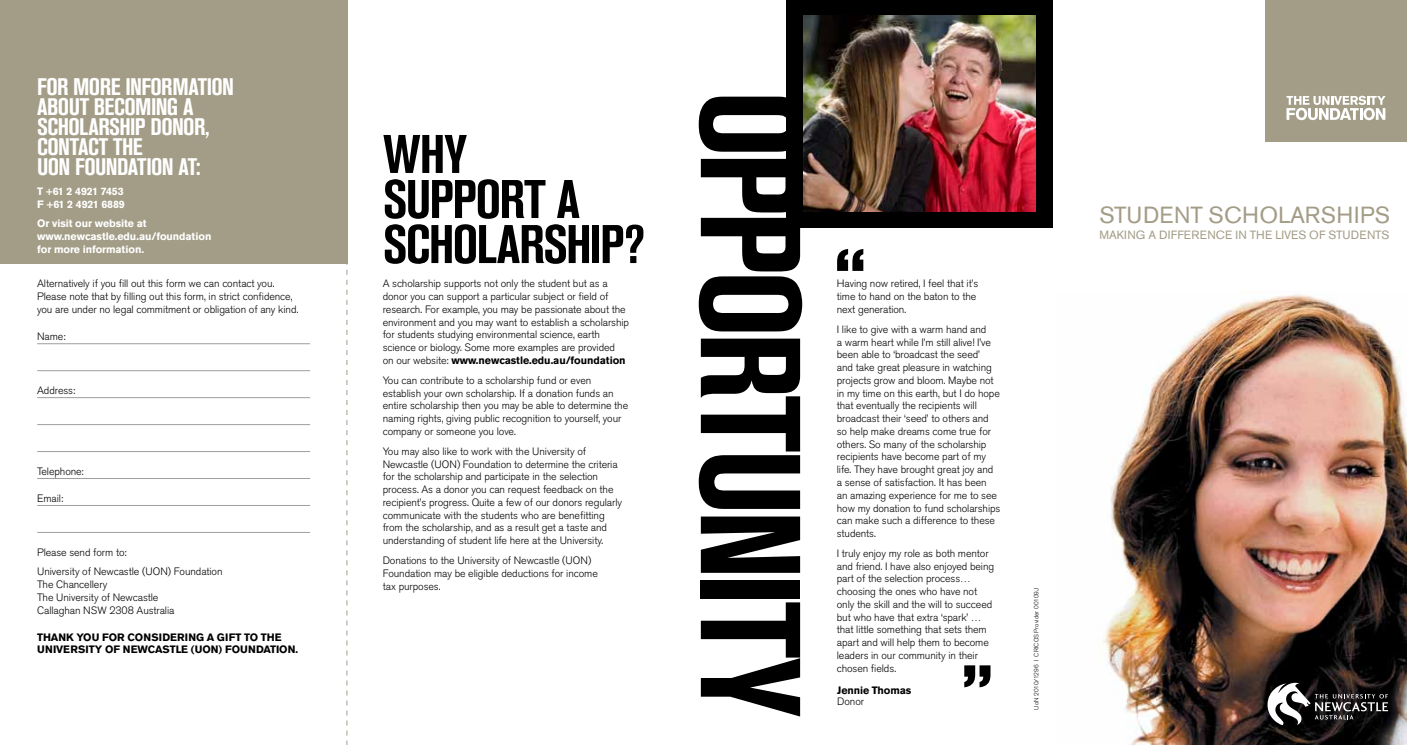
<style>
.page{position:relative;width:1407px;height:745px;background:#fff}
.page>*{position:absolute;margin:0;border:0;box-sizing:border-box;transform-origin:0 0}
.t1{font:700 140.62px "Akzidenz Grot Con BQ";letter-spacing:-.04em;color:#000}
.t2{font:700 53.75px/45px "Akzidenz Grot Con BQ";letter-spacing:-.03em;color:#000}
.t3{font:700 23.75px/20px "Akzidenz Grot Con BQ";letter-spacing:-.025em;color:#fff}
.t4{font:23.12px "Akzidenz Grotesk BQ";color:#a39d87}
.t5{font:11.88px "Akzidenz Grotesk BQ";letter-spacing:.01em;color:#a39d87}
.t6{font:300 10.62px/12.8px "Akzidenz Grotesk BQ";letter-spacing:-.01em;color:#000}
.t7{font:700 10.62px/12.8px "Akzidenz Grotesk BQ";letter-spacing:-.01em;color:#fff}
.t8{font:700 10.62px/12.8px "Akzidenz Grotesk BQ";color:#000}
.t9{font:300 6.25px "Akzidenz Grotesk BQ";letter-spacing:.01em;color:#000}
.s1{font-weight:700}
</style>
<div class="page">
<img style="left:1099px;top:292px;width:308px;height:452px">
<div style="left:786px;top:0;width:266px;height:228px;background:#000"></div>
<img style="left:803px;top:16px;width:232px;height:196px">
<svg style="left:837px;top:249px;width:26px;height:22px"></svg>
<svg style="left:964px;top:665px;width:26px;height:22px"></svg>
<hr style="left:37px;top:343px;width:273px;height:1px;background:#9c9e9f">
<hr style="left:37px;top:370px;width:273px;height:1px;background:#9c9e9f">
<hr style="left:37px;top:397px;width:273px;height:1px;background:#9c9e9f">
<hr style="left:37px;top:424px;width:273px;height:1px;background:#9c9e9f">
<hr style="left:37px;top:451px;width:273px;height:1px;background:#9c9e9f">
<hr style="left:37px;top:478px;width:273px;height:1px;background:#9c9e9f">
<hr style="left:37px;top:505px;width:273px;height:1px;background:#9c9e9f">
<hr style="left:37px;top:531px;width:273px;height:1px;background:#9c9e9f">
<div style="left:0;top:0;width:347px;height:263px;background:#a39d87"></div>
<svg style="left:347px;top:0;width:1px;height:744px"></svg>
<div style="left:1265px;top:0;width:142px;height:141px;background:#a39d87"></div>
<svg style="left:1286px;top:96px;width:99px;height:24px"></svg>
<svg style="left:1267px;top:682px;width:121px;height:42px"></svg>
<h3 class="t3" style="left:37px;top:77px;width:171px;text-indent:135px">MATION<br>ABOUT BECOMING A<br>SCHOLARSHIP DONOR</h3>
<h3 class="t3" style="left:205px;top:117px;width:6px">,</h3>
<h3 class="t3" style="left:37px;top:137px;width:110px">CONTACT THE<br>UON FOUNDATION</h3>
<h3 class="t3" style="left:37px;top:77px;width:99px">FOR MORE INFOR</h3>
<h3 class="t3" style="left:178px;top:157px;width:23px">AT:</h3>
<p class="t7" style="left:37px;top:185px;width:89px">T +61 2 4921 7453<br>F +61 2 4921 6889</p>
<p class="t7" style="left:37px;top:217px;width:176px">Or visit our website at www.newcastle.edu.au/foundation for more information.</p>
<p class="t6" style="left:37px;top:277px;width:263px">Alternatively if you fill out this form we can contact you.<br>Please note that by filling out this form, in strict confidence, you are under no legal commitment or obligation of any kind.</p>
<p class="t6" style="left:37px;top:330px;width:30px">Name:</p>
<p class="t6" style="left:37px;top:384px;width:39px">Address:</p>
<p class="t6" style="left:37px;top:464px;width:48px">Telephone:</p>
<p class="t6" style="left:37px;top:491px;width:28px">Email:</p>
<p class="t6" style="left:37px;top:541px;width:187px;line-height:19.9px">Please send form to:<br>University of Newcastle (UON) Foundation</p>
<p class="t6" style="left:37px;top:578px;width:139px">The Chancellery<br>The University of Newcastle<br>Callaghan NSW 2308 Australia</p>
<p class="t8" style="left:37px;top:630px;width:262px">THANK YOU FOR CONSIDERING A GIFT TO THE<br>UNIVERSITY OF NEWCASTLE (UON) FOUNDATION.</p>
<h2 class="t2" style="left:383px;top:133px;width:264px">WHY<br>SUPPORT A<br>SCHOLARSHIP?</h2>
<p class="t6" style="left:383px;top:277px;width:248px">A scholarship supports not only the student but as a donor you can support a particular subject or field of research. For example, you may be passionate about the environment and you may want to establish a scholarship for students studying environmental science, earth science or biology. Some more examples are provided<br>on our website: <span class="s1">www.newcastle.edu.au/foundation</span></p>
<p class="t6" style="left:383px;top:374px;width:247px">You can contribute to a scholarship fund or even establish your own scholarship. If a donation funds an entire scholarship then you may be able to determine the naming rights, giving public recognition to yourself, your company or someone you love.</p>
<p class="t6" style="left:383px;top:444px;width:241px">You may also like to work with the University of Newcastle (UON) Foundation to determine the criteria for the scholarship and participate in the selection process. As a donor you can request feedback on the recipient’s progress. Quite a few of our donors regularly communicate with the students who are benefitting from the scholarship, and as a result get a taste and understanding of student life here at the University.</p>
<p class="t6" style="left:383px;top:554px;width:217px">Donations to the University of Newcastle (UON)<br>Foundation may be eligible deductions for income tax purposes.</p>
<h1 class="t1" style="left:830px;top:90px;width:627px;rotate:90deg">OPPORTUNITY</h1>
<p class="t6" style="left:837px;top:277px;width:143px">Having now retired, I feel that it’s time to hand on the baton to the next generation.</p>
<p class="t6" style="left:837px;top:323px;width:165px">I like to give with a warm hand and<br>a warm heart while I’m still alive! I’ve been able to ‘broadcast the seed’<br>and take great pleasure in watching projects grow and bloom. Maybe not in my time on this earth, but I do hope that eventually the recipients will broadcast their ‘seed’ to others and so help make dreams come true for others. So many of the scholarship recipients have become part of my life. They have brought great joy and a sense of satisfaction. It has been<br>an amazing experience for me to see how my donation to fund scholarships can make such a difference to these students.</p>
<p class="t6" style="left:837px;top:546px;width:159px">I truly enjoy my role as both mentor and friend. I have also enjoyed being part of the selection process… choosing the ones who have not only the skill and the will to succeed but who have that extra ‘spark’ … that little something that sets them apart and will help them to become leaders in our community in their chosen fields.</p>
<p class="t8" style="left:837px;top:683px;width:76px">Jennie Thomas</p>
<p class="t6" style="left:837px;top:695px;width:28px">Donor</p>
<p class="t9" style="left:1033px;top:709px;width:123px;rotate:-90deg">UoN 2010/1296 I CRICOS Provider 00109J</p>
<h3 class="t4" style="left:1099px;top:201px;width:16px">STUDENT</h3>
<h3 class="t4" style="left:1208px;top:201px;width:16px">SCHOLARSHI</h3>
<h3 class="t4" style="left:1360px;top:201px;width:30px">PS</h3>
<p class="t5" style="left:1099px;top:228px;width:291px">MAKING A DIFFERENCE IN THE LIVES OF STUDENTS</p>
</div>
